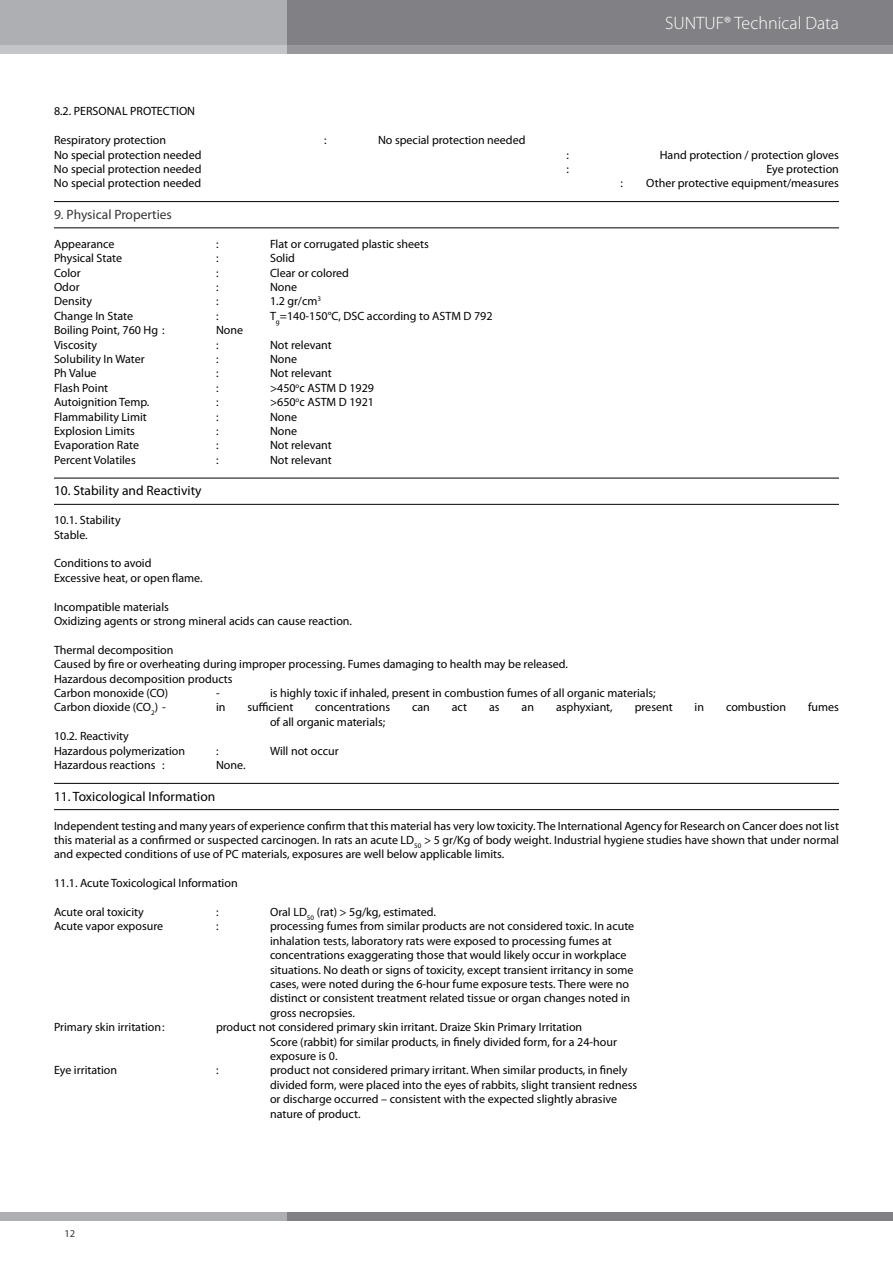
<style>
.page{position:relative;width:893px;height:1263px;background:#fff}
.page>*{position:absolute;margin:0;border:0;box-sizing:border-box;transform-origin:0 0}
.t1{font:300 18px "Myriad Pro";color:#fff}
.t2{font:13.5px "Myriad Pro";color:#000}
.t3{font:13.5px "Myriad Pro";color:#373437}
.t4{font:12px/14.4px "Myriad Pro";color:#000}
.t5{font:10.5px "Myriad Pro";color:#373437}
</style>
<div class="page">
<div style="left:286px;top:1212px;width:607px;height:9px;background:#818084"></div>
<div style="left:0;top:1212px;width:286px;height:9px;background:#aeafb2"></div>
<div style="left:286px;top:0;width:607px;height:54px;background:#818084"></div>
<div style="left:286px;top:45px;width:607px;height:9px;background:#98989c"></div>
<div style="left:0;top:0;width:286px;height:54px;background:#aeafb2"></div>
<div style="left:0;top:45px;width:286px;height:9px;background:#c3c5c8"></div>
<hr style="left:54px;top:201px;width:785px;height:1px;background:#000">
<hr style="left:54px;top:227px;width:785px;height:1px;background:#000">
<hr style="left:54px;top:478px;width:785px;height:1px;background:#000">
<hr style="left:54px;top:504px;width:785px;height:1px;background:#000">
<hr style="left:54px;top:783px;width:785px;height:1px;background:#000">
<hr style="left:54px;top:809px;width:785px;height:1px;background:#000">
<h1 class="t1" style="left:665px;top:13px;width:175px">SUNTUF® Technical Data</h1>
<p class="t4" style="left:54px;top:104px;width:143px">8.2. PERSONAL PROTECTION</p>
<p class="t4" style="left:54px;top:133px;width:114px">Respiratory protection</p>
<p class="t4" style="left:324px;top:133px;width:4px">:</p>
<p class="t4" style="left:378px;top:133px;width:149px">No special protection needed</p>
<p class="t4" style="left:54px;top:148px;width:149px">No special protection needed</p>
<p class="t4" style="left:566px;top:148px;width:4px">:</p>
<p class="t4" style="left:660px;top:148px;width:181px">Hand protection / protection gloves</p>
<p class="t4" style="left:54px;top:162px;width:149px">No special protection needed</p>
<p class="t4" style="left:566px;top:162px;width:4px">:</p>
<p class="t4" style="left:766px;top:162px;width:74px">Eye protection</p>
<p class="t4" style="left:54px;top:176px;width:149px">No special protection needed</p>
<p class="t4" style="left:620px;top:176px;width:4px">:</p>
<p class="t4" style="left:646px;top:176px;width:194px">Other protective equipment/measures</p>
<p class="t3" style="left:54px;top:207px;width:119px">9. Physical Properties</p>
<p class="t4" style="left:54px;top:237px;width:62px">Appearance</p>
<p class="t4" style="left:216px;top:237px;width:4px">:</p>
<p class="t4" style="left:270px;top:237px;width:160px">Flat or corrugated plastic sheets</p>
<p class="t4" style="left:54px;top:251px;width:70px">Physical State</p>
<p class="t4" style="left:216px;top:251px;width:4px">:</p>
<p class="t4" style="left:270px;top:251px;width:26px">Solid</p>
<p class="t4" style="left:54px;top:266px;width:28px">Color</p>
<p class="t4" style="left:216px;top:266px;width:4px">:</p>
<p class="t4" style="left:270px;top:266px;width:81px">Clear or colored</p>
<p class="t4" style="left:54px;top:280px;width:27px">Odor</p>
<p class="t4" style="left:216px;top:280px;width:4px">:</p>
<p class="t4" style="left:270px;top:280px;width:29px">None</p>
<p class="t4" style="left:54px;top:294px;width:40px">Density</p>
<p class="t4" style="left:216px;top:294px;width:4px">:</p>
<p class="t4" style="left:270px;top:294px;width:52px">1.2 gr/cm<sup>3</sup></p>
<p class="t4" style="left:54px;top:309px;width:81px">Change In State</p>
<p class="t4" style="left:216px;top:309px;width:4px">:</p>
<p class="t4" style="left:270px;top:309px;width:224px">T<sub>g</sub>=140-150°C, DSC according to ASTM D 792</p>
<p class="t4" style="left:54px;top:323px;width:112px">Boiling Point, 760 Hg :</p>
<p class="t4" style="left:216px;top:323px;width:29px">None</p>
<p class="t4" style="left:54px;top:338px;width:45px">Viscosity</p>
<p class="t4" style="left:216px;top:338px;width:4px">:</p>
<p class="t4" style="left:270px;top:338px;width:63px">Not relevant</p>
<p class="t4" style="left:54px;top:352px;width:92px">Solubility In Water</p>
<p class="t4" style="left:216px;top:352px;width:4px">:</p>
<p class="t4" style="left:270px;top:352px;width:29px">None</p>
<p class="t4" style="left:54px;top:366px;width:44px">Ph Value</p>
<p class="t4" style="left:216px;top:366px;width:4px">:</p>
<p class="t4" style="left:270px;top:366px;width:63px">Not relevant</p>
<p class="t4" style="left:54px;top:381px;width:56px">Flash Point</p>
<p class="t4" style="left:216px;top:381px;width:4px">:</p>
<p class="t4" style="left:270px;top:381px;width:105px">&gt;450<sup>o</sup>c ASTM D 1929</p>
<p class="t4" style="left:54px;top:395px;width:97px">Autoignition Temp.</p>
<p class="t4" style="left:216px;top:395px;width:4px">:</p>
<p class="t4" style="left:270px;top:395px;width:105px">&gt;650<sup>o</sup>c ASTM D 1921</p>
<p class="t4" style="left:54px;top:410px;width:94px">Flammability Limit</p>
<p class="t4" style="left:216px;top:410px;width:4px">:</p>
<p class="t4" style="left:270px;top:410px;width:29px">None</p>
<p class="t4" style="left:54px;top:424px;width:83px">Explosion Limits</p>
<p class="t4" style="left:216px;top:424px;width:4px">:</p>
<p class="t4" style="left:270px;top:424px;width:29px">None</p>
<p class="t4" style="left:54px;top:438px;width:87px">Evaporation Rate</p>
<p class="t4" style="left:216px;top:438px;width:4px">:</p>
<p class="t4" style="left:270px;top:438px;width:63px">Not relevant</p>
<p class="t4" style="left:54px;top:453px;width:83px">Percent Volatiles</p>
<p class="t4" style="left:216px;top:453px;width:4px">:</p>
<p class="t4" style="left:270px;top:453px;width:63px">Not relevant</p>
<p class="t2" style="left:54px;top:484px;width:149px">10. Stability and Reactivity</p>
<p class="t4" style="left:54px;top:513px;width:68px">10.1. Stability<br>Stable.</p>
<p class="t4" style="left:54px;top:556px;width:150px">Conditions to avoid<br>Excessive heat, or open flame.</p>
<p class="t4" style="left:54px;top:600px;width:300px">Incompatible materials<br>Oxidizing agents or strong mineral acids can cause reaction.</p>
<p class="t4" style="left:54px;top:643px;width:515px">Thermal decomposition<br>Caused by fire or overheating during improper processing. Fumes damaging to health may be released.<br>Hazardous decomposition products<br>Carbon monoxide (CO)</p>
<p class="t4" style="left:216px;top:686px;width:5px">-</p>
<p class="t4" style="left:270px;top:686px;width:387px">is highly toxic if inhaled, present in combustion fumes of all organic materials;</p>
<p class="t4" style="left:54px;top:700px;width:113px">Carbon dioxide (CO<sub>2</sub>) -</p>
<p class="t4" style="left:216px;top:700px;width:11px">in</p>
<p class="t4" style="left:247px;top:700px;width:47px">sufficient</p>
<p class="t4" style="left:315px;top:700px;width:76px">concentrations</p>
<p class="t4" style="left:412px;top:700px;width:19px">can</p>
<p class="t4" style="left:452px;top:700px;width:17px">act</p>
<p class="t4" style="left:489px;top:700px;width:12px">as</p>
<p class="t4" style="left:522px;top:700px;width:14px">an</p>
<p class="t4" style="left:556px;top:700px;width:58px">asphyxiant,</p>
<p class="t4" style="left:635px;top:700px;width:39px">present</p>
<p class="t4" style="left:695px;top:700px;width:11px">in</p>
<p class="t4" style="left:726px;top:700px;width:62px">combustion</p>
<p class="t4" style="left:808px;top:700px;width:32px">fumes</p>
<p class="t4" style="left:270px;top:715px;width:117px">of all organic materials;</p>
<p class="t4" style="left:54px;top:729px;width:133px">10.2. Reactivity<br>Hazardous polymerization</p>
<p class="t4" style="left:216px;top:744px;width:4px">:</p>
<p class="t4" style="left:270px;top:744px;width:70px">Will not occur</p>
<p class="t4" style="left:54px;top:758px;width:112px">Hazardous reactions :</p>
<p class="t4" style="left:216px;top:758px;width:31px">None.</p>
<p class="t2" style="left:54px;top:789px;width:163px">11. Toxicological Information</p>
<p class="t4" style="left:54px;top:818px;width:786px;text-align:justify">Independent testing and many years of experience confirm that this material has very low toxicity. The International Agency for Research on Cancer does not list this material as a confirmed or suspected carcinogen. In rats an acute LD<sub>50</sub> &gt; 5 gr/Kg of body weight. Industrial hygiene studies have shown that under normal and expected conditions of use of PC materials, exposures are well below applicable limits.</p>
<p class="t4" style="left:54px;top:876px;width:185px">11.1. Acute Toxicological Information</p>
<p class="t4" style="left:54px;top:905px;width:91px">Acute oral toxicity</p>
<p class="t4" style="left:216px;top:905px;width:4px">:</p>
<p class="t4" style="left:270px;top:905px;width:167px">Oral LD<sub>50</sub> (rat) &gt; 5g/kg, estimated.</p>
<p class="t4" style="left:54px;top:919px;width:111px">Acute vapor exposure</p>
<p class="t4" style="left:216px;top:919px;width:4px">:</p>
<p class="t4" style="left:270px;top:919px;width:366px">processing fumes from similar products are not considered toxic. In acute inhalation tests, laboratory rats were exposed to processing fumes at concentrations exaggerating those that would likely occur in workplace situations. No death or signs of toxicity, except transient irritancy in some cases, were noted during the 6-hour fume exposure tests. There were no distinct or consistent treatment related tissue or organ changes noted in gross necropsies.</p>
<p class="t4" style="left:54px;top:1020px;width:112px">Primary skin irritation:</p>
<p class="t4" style="left:270px;top:1020px;width:348px;text-indent:-54px">product not considered primary skin irritant. Draize Skin Primary Irritation<br>Score (rabbit) for similar products, in finely divided form, for a 24-hour exposure is 0.</p>
<p class="t4" style="left:54px;top:1063px;width:65px">Eye irritation</p>
<p class="t4" style="left:216px;top:1063px;width:4px">:</p>
<p class="t4" style="left:270px;top:1063px;width:369px">product not considered primary irritant. When similar products, in finely divided form, were placed into the eyes of rabbits, slight transient redness or discharge occurred – consistent with the expected slightly abrasive nature of product.</p>
<p class="t5" style="left:64px;top:1228px;width:12px">12</p>
</div>
